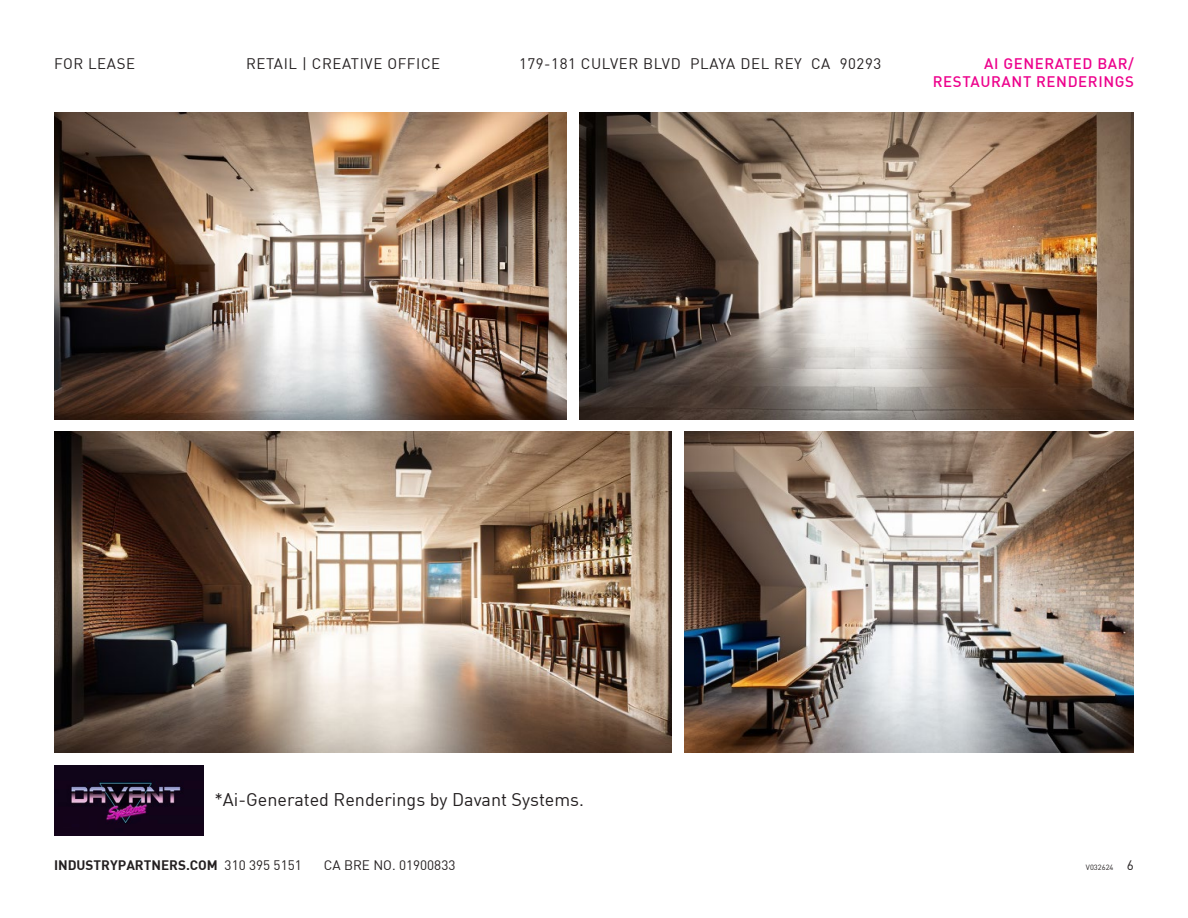
<style>
.page{position:relative;width:1188px;height:918px;background:#fff}
.page>*{position:absolute;margin:0;border:0;box-sizing:border-box;transform-origin:0 0}
.t1{font:18px "DIN";color:#231f20}
.t2{font:15px "DIN";letter-spacing:.04em;color:#231f20}
.IND_RUNNING_HEADER__PAGE_TITLE{font:500 15px/18px "DIN";letter-spacing:.04em;color:#ed028c;text-align:right}
.t3{font:13.5px "DIN Bold";color:#231f20}
.t4{font:13.5px "DIN";color:#231f20}
.t5{font:7.5px "DIN";color:#231f20}
.s1{font-family:"DIN"}
.s2{font-size:13.5px}
</style>
<div class="page">
<img style="left:685px;top:431px;width:449px;height:322px">
<img style="left:580px;top:112px;width:554px;height:307px">
<img style="left:54px;top:112px;width:512px;height:307px">
<img style="left:54px;top:431px;width:617px;height:322px">
<img style="left:54px;top:765px;width:149px;height:70px">
<p class="t2" style="left:54px;top:54px;width:83px">FOR LEASE</p>
<p class="t2" style="left:246px;top:54px;width:196px">RETAIL | CREATIVE OFFICE</p>
<p class="t2" style="left:519px;top:54px;width:364px">179-181 CULVER BLVD PLAYA DEL REY CA 90293</p>
<p class="IND_RUNNING_HEADER__PAGE_TITLE" style="left:933px;top:54px;width:203px">AI GENERATED BAR/<br>RESTAURANT RENDERINGS</p>
<p class="t1" style="left:214px;top:789px;width:371px">*Ai-Generated Renderings by Davant Systems.</p>
<p class="t3" style="left:54px;top:856px;width:249px">INDUSTRYPARTNERS.COM <span class="s1">310 395 5151</span></p>
<p class="t4" style="left:324px;top:857px;width:133px">CA BRE NO. 01900833</p>
<p class="t5" style="left:1086px;top:862px;width:50px">V032624 <span class="s2">6</span></p>
</div>
